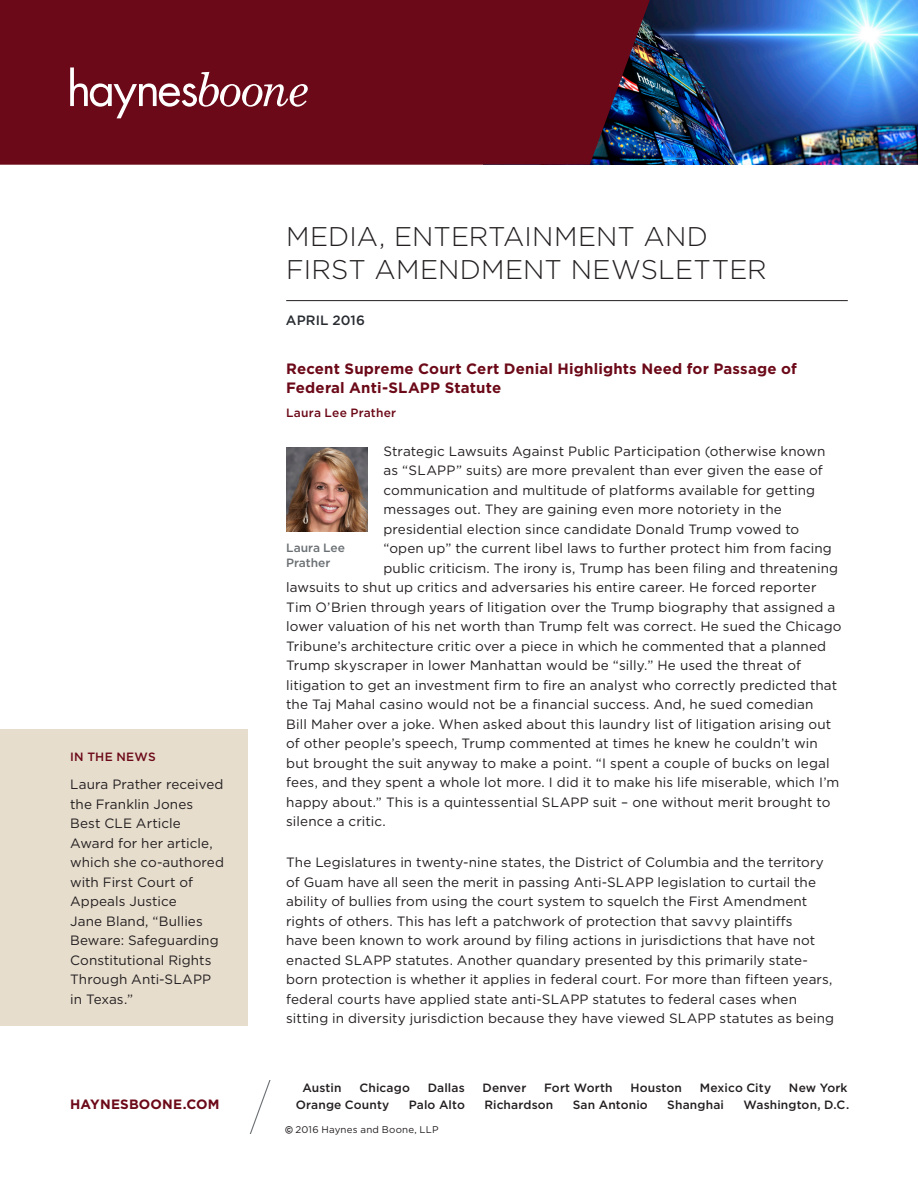
<style>
.page{position:relative;width:918px;height:1188px;background:#fff}
.page>*{position:absolute;margin:0;border:0;box-sizing:border-box;transform-origin:0 0}
.t1{font:300 27px/32.4px "Gotham";letter-spacing:.005em;color:#231f20}
.Headline_11_13pt{font:700 15px/19.5px "Gotham";letter-spacing:.01em;color:#6c0918}
.Bodycopy_9_13pt{font:13.5px/19.5px "Gotham";letter-spacing:.01em;color:#231f20}
.t2{font:700 13.5px "Gotham";letter-spacing:.015em;color:#6c0918}
.t3{font:500 13.5px "Gotham";letter-spacing:.01em;color:#282c31}
.t4{font:500 12px "Gotham";letter-spacing:.01em;color:#231f20}
.Red_Writer_8_10pt{font:500 12px "Gotham";letter-spacing:.02em;color:#6c0918}
.Writer_8_10pt{font:500 12px/15px "Gotham";color:#6b7074}
.t5{font:9.75px "Gotham";letter-spacing:.02em;color:#231f20}
.s1{font-family:"Gill Sans";font-weight:700}
</style>
<div class="page">
<img style="left:655px;top:0;width:263px;height:165px">
<div style="left:0;top:0;width:655px;height:165px;background:#6c0918"></div>
<svg style="left:70px;top:67px;width:238px;height:51px;background:#873643"></svg>
<svg style="left:249px;top:1080px;width:22px;height:54px"></svg>
<hr style="left:286px;top:300px;width:562px;height:1px;background:#231f20">
<div style="left:0;top:729px;width:248px;height:297px;background:#e6ddcd"></div>
<img style="left:286px;top:447px;width:81px;height:84px">
<p class="Red_Writer_8_10pt" style="left:70px;top:749px;width:87px">IN THE NEWS</p>
<p class="Bodycopy_9_13pt" style="left:70px;top:774px;width:155px">Laura Prather received the Franklin Jones<br>Best CLE Article<br>Award for her article, which she co-authored with First Court of<br>Appeals Justice<br>Jane Bland, “Bullies<br>Beware: Safeguarding<br>Constitutional Rights<br>Through Anti-SLAPP in Texas.”</p>
<p class="t2" style="left:70px;top:1095px;width:151px">HAYNESBOONE.COM</p>
<h1 class="t1" style="left:286px;top:220px;width:482px">MEDIA, ENTERTAINMENT AND<br>FIRST AMENDMENT NEWSLETTER</h1>
<p class="t3" style="left:286px;top:311px;width:81px">APRIL 2016</p>
<p class="Headline_11_13pt" style="left:286px;top:359px;width:512px">Recent Supreme Court Cert Denial Highlights Need for Passage of<br>Federal Anti-SLAPP Statute</p>
<p class="Red_Writer_8_10pt" style="left:286px;top:405px;width:112px">Laura Lee Prather</p>
<p class="Bodycopy_9_13pt" style="left:383px;top:441px;width:444px">Strategic Lawsuits Against Public Participation (otherwise known</p>
<p class="Bodycopy_9_13pt" style="left:383px;top:461px;width:441px">as “SLAPP” suits) are more prevalent than ever given the ease of</p>
<p class="Bodycopy_9_13pt" style="left:383px;top:480px;width:433px">communication and multitude of platforms available for getting</p>
<p class="Bodycopy_9_13pt" style="left:383px;top:500px;width:400px">messages out. They are gaining even more notoriety in the</p>
<p class="Bodycopy_9_13pt" style="left:383px;top:519px;width:417px">presidential election since candidate Donald Trump vowed to</p>
<p class="Bodycopy_9_13pt" style="left:383px;top:539px;width:450px">“open up” the current libel laws to further protect him from facing</p>
<p class="Bodycopy_9_13pt" style="left:383px;top:558px;width:456px">public criticism. The irony is, Trump has been filing and threatening</p>
<p class="Bodycopy_9_13pt" style="left:286px;top:578px;width:532px">lawsuits to shut up critics and adversaries his entire career. He forced reporter</p>
<p class="Bodycopy_9_13pt" style="left:286px;top:597px;width:551px">Tim O’Brien through years of litigation over the Trump biography that assigned a</p>
<p class="Bodycopy_9_13pt" style="left:286px;top:617px;width:557px">lower valuation of his net worth than Trump felt was correct. He sued the Chicago</p>
<p class="Bodycopy_9_13pt" style="left:286px;top:636px;width:542px">Tribune’s architecture critic over a piece in which he commented that a planned</p>
<p class="Bodycopy_9_13pt" style="left:286px;top:656px;width:516px">Trump skyscraper in lower Manhattan would be “silly.” He used the threat of</p>
<p class="Bodycopy_9_13pt" style="left:286px;top:675px;width:553px">litigation to get an investment firm to fire an analyst who correctly predicted that</p>
<p class="Bodycopy_9_13pt" style="left:286px;top:695px;width:529px">the Taj Mahal casino would not be a financial success. And, he sued comedian</p>
<p class="Bodycopy_9_13pt" style="left:286px;top:714px;width:547px">Bill Maher over a joke. When asked about this laundry list of litigation arising out</p>
<p class="Bodycopy_9_13pt" style="left:286px;top:734px;width:533px">of other people’s speech, Trump commented at times he knew he couldn’t win</p>
<p class="Bodycopy_9_13pt" style="left:286px;top:753px;width:545px">but brought the suit anyway to make a point. “I spent a couple of bucks on legal</p>
<p class="Bodycopy_9_13pt" style="left:286px;top:773px;width:555px">fees, and they spent a whole lot more. I did it to make his life miserable, which I’m</p>
<p class="Bodycopy_9_13pt" style="left:286px;top:792px;width:546px">happy about.” This is a quintessential SLAPP suit – one without merit brought to</p>
<p class="Bodycopy_9_13pt" style="left:286px;top:812px;width:101px">silence a critic.</p>
<p class="Bodycopy_9_13pt" style="left:286px;top:853px;width:549px">The Legislatures in twenty-nine states, the District of Columbia and the territory of Guam have all seen the merit in passing Anti-SLAPP legislation to curtail the ability of bullies from using the court system to squelch the First Amendment rights of others. This has left a patchwork of protection that savvy plaintiffs<br>have been known to work around by filing actions in jurisdictions that have not enacted SLAPP statutes. Another quandary presented by this primarily state&shy;born protection is whether it applies in federal court. For more than fifteen years, federal courts have applied state anti-SLAPP statutes to federal cases when sitting in diversity jurisdiction because they have viewed SLAPP statutes as being</p>
<p class="Writer_8_10pt" style="left:286px;top:540px;width:60px">Laura Lee<br>Prather</p>
<p class="t4" style="left:302px;top:1080px;width:41px">Austin</p>
<p class="t4" style="left:359px;top:1080px;width:52px">Chicago</p>
<p class="t4" style="left:428px;top:1080px;width:39px">Dallas</p>
<p class="t4" style="left:483px;top:1080px;width:45px">Denver</p>
<p class="t4" style="left:544px;top:1080px;width:70px">Fort Worth</p>
<p class="t4" style="left:630px;top:1080px;width:53px">Houston</p>
<p class="t4" style="left:700px;top:1080px;width:73px">Mexico City</p>
<p class="t4" style="left:789px;top:1080px;width:60px">New York</p>
<p class="t4" style="left:296px;top:1097px;width:95px">Orange County</p>
<p class="t4" style="left:409px;top:1097px;width:58px">Palo Alto</p>
<p class="t4" style="left:484px;top:1097px;width:70px">Richardson</p>
<p class="t4" style="left:573px;top:1097px;width:77px">San Antonio</p>
<p class="t4" style="left:667px;top:1097px;width:58px">Shanghai</p>
<p class="t4" style="left:743px;top:1097px;width:107px">Washington, D.C.</p>
<p class="t5" style="left:285px;top:1123px;width:155px"><span class="s1">©</span> 2016 Haynes and Boone, LLP</p>
</div>
